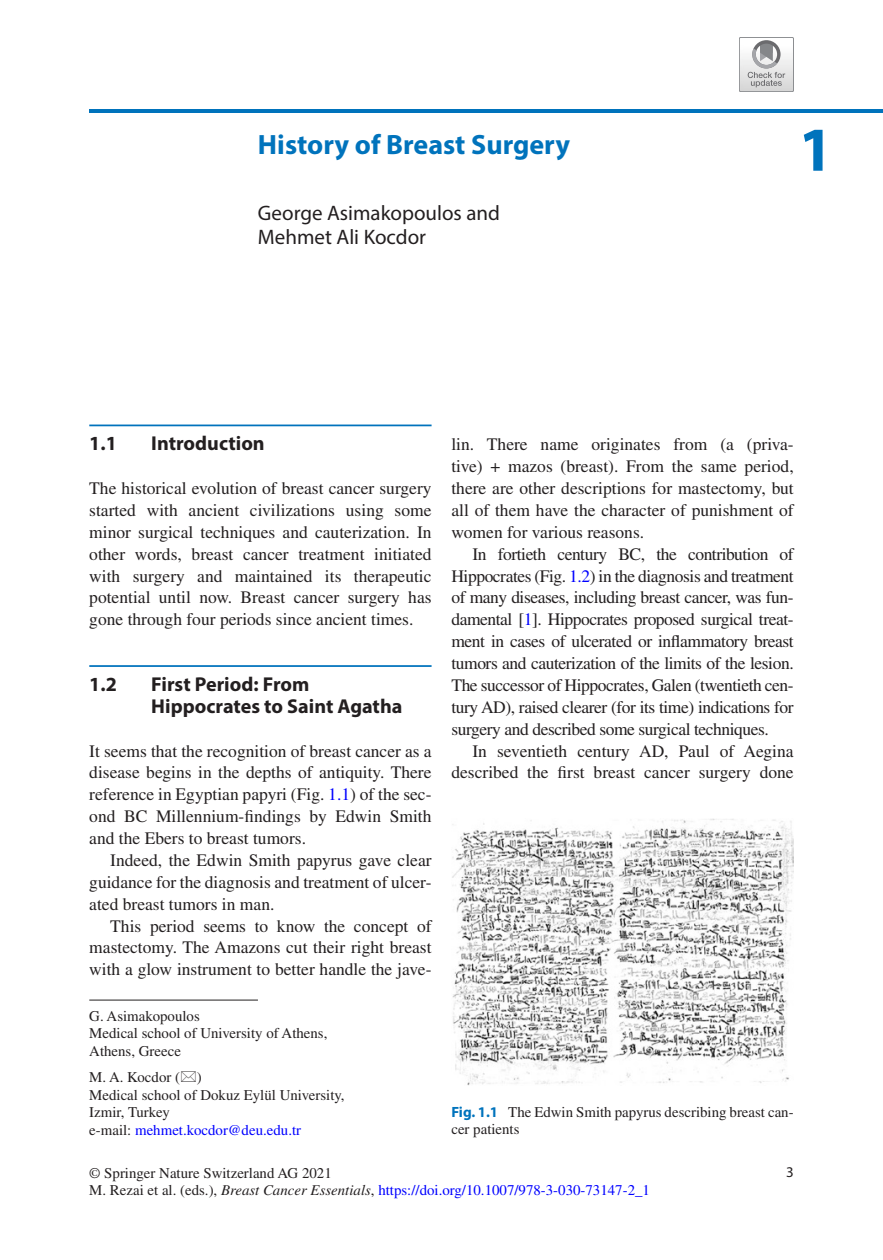
<style>
.page{position:relative;width:883px;height:1260px;background:#fff}
.page>*{position:absolute;margin:0;border:0;box-sizing:border-box;transform-origin:0 0}
.t1{font:700 63px "Myriad Pro";color:#0073bc}
.t2{font:700 28px "Myriad Pro";color:#0073bc}
.t3{font:21px/24.5px "Myriad Pro";color:#231f20}
.t4{font:700 20.12px/21.9px "Myriad Pro";color:#231f20}
.t5{font:17.5px/21.9px "Times LT Std";color:#231f20;text-align:justify}
.t6{font:14.88px/17.5px "Times LT Std";color:#231f20}
.t7{font:14.88px "Times LT Std";color:#00f}
.t8{font:14.88px "Myriad Pro";color:#231f20}
.s1{color:#00f}
.s2{font-family:"Myriad Pro";font-weight:700;color:#0073bc}
.s3{color:#231f20}
.s4{font-style:italic;color:#231f20}
</style>
<div class="page">
<img style="left:741px;top:57px;width:51px;height:33px">
<div style="left:739px;top:37px;width:55px;height:55px;border:1px solid #8c8e91"></div>
<svg style="left:748px;top:40px;width:37px;height:47px"></svg>
<hr style="left:89px;top:109px;width:794px;height:3px;background:#0073bc">
<hr style="left:89px;top:425px;width:343px;height:1px;background:#0073bc">
<hr style="left:89px;top:665px;width:343px;height:2px;background:#0073bc">
<hr style="left:89px;top:1000px;width:169px;height:1px;background:#231f20">
<img style="left:452px;top:819px;width:342px;height:266px">
<h2 class="t2" style="left:258px;top:127px;width:314px">History of Breast Surgery</h2>
<p class="t3" style="left:258px;top:200px;width:244px">George Asimakopoulos and<br>Mehmet Ali Kocdor</p>
<h1 class="t1" style="left:798px;top:108px;width:36px">1</h1>
<p class="t4" style="left:89px;top:432px;width:29px">1.1</p>
<p class="t4" style="left:151px;top:432px;width:115px">Introduction</p>
<p class="t5" style="left:89px;top:477px;width:344px">The historical evolution of breast cancer surgery started with ancient civilizations using some minor surgical techniques and cauterization. In other words, breast cancer treatment initiated with surgery and maintained its therapeutic potential until now. Breast cancer surgery has gone through four periods since ancient times.</p>
<p class="t4" style="left:89px;top:673px;width:29px">1.2</p>
<p class="t4" style="left:151px;top:673px;width:253px">First Period: From<br>Hippocrates to Saint Agatha</p>
<p class="t5" style="left:89px;top:740px;width:344px">It seems that the recognition of breast cancer as a disease begins in the depths of antiquity. There reference in Egyptian papyri (Fig. <span class="s1">1.1</span>) of the sec&shy;ond BC Millennium-findings by Edwin Smith and the Ebers to breast tumors.</p>
<p class="t5" style="left:89px;top:849px;width:344px;text-indent:21px">Indeed, the Edwin Smith papyrus gave clear guidance for the diagnosis and treatment of ulcer&shy;ated breast tumors in man.</p>
<p class="t5" style="left:89px;top:915px;width:344px;text-indent:21px">This period seems to know the concept of mastectomy. The Amazons cut their right breast with a glow instrument to better handle the jave-</p>
<p class="t6" style="left:89px;top:1007px;width:240px">G. Asimakopoulos<br>Medical school of University of Athens,<br>Athens, Greece</p>
<p class="t6" style="left:89px;top:1068px;width:257px">M. A. Kocdor ( )<br>Medical school of Dokuz Eylül University,<br>Izmir, Turkey<br>e-mail: <span class="s1">mehmet.kocdor@deu.edu.tr</span></p>
<p class="t5" style="left:451px;top:433px;width:344px">lin. There name originates from (a (priva&shy;tive) + mazos (breast). From the same period, there are other descriptions for mastectomy, but all of them have the character of punishment of women for various reasons.</p>
<p class="t5" style="left:451px;top:543px;width:344px;text-indent:21px">In fortieth century BC, the contribution of Hippocrates (Fig. <span class="s1">1.2</span>) in the diagnosis and treatment of many diseases, including breast cancer, was fun&shy;damental [<span class="s1">1</span>]. Hippocrates proposed surgical treat&shy;ment in cases of ulcerated or inflammatory breast tumors and cauterization of the limits of the lesion.<br>The successor of Hippocrates, Galen (twentieth cen&shy;tury AD), raised clearer (for its time) indications for surgery and described some surgical techniques.</p>
<p class="t5" style="left:451px;top:740px;width:344px;text-align:right">In seventieth century AD, Paul of Aegina described the first breast cancer surgery done</p>
<p class="t6" style="left:451px;top:1103px;width:344px"><span class="s2">Fig. 1.1</span> The Edwin Smith papyrus describing breast can&shy;cer patients</p>
<p class="t6" style="left:89px;top:1164px;width:244px">© Springer Nature Switzerland AG 2021</p>
<p class="t8" style="left:786px;top:1163px;width:9px">3</p>
<p class="t7" style="left:89px;top:1182px;width:562px"><span class="s3">M. Rezai et al. (eds.),</span> <span class="s4">Breast Cancer Essentials</span><span class="s3">,</span> https://doi.org/10.1007/978-3-030-73147-2_1</p>
</div>
